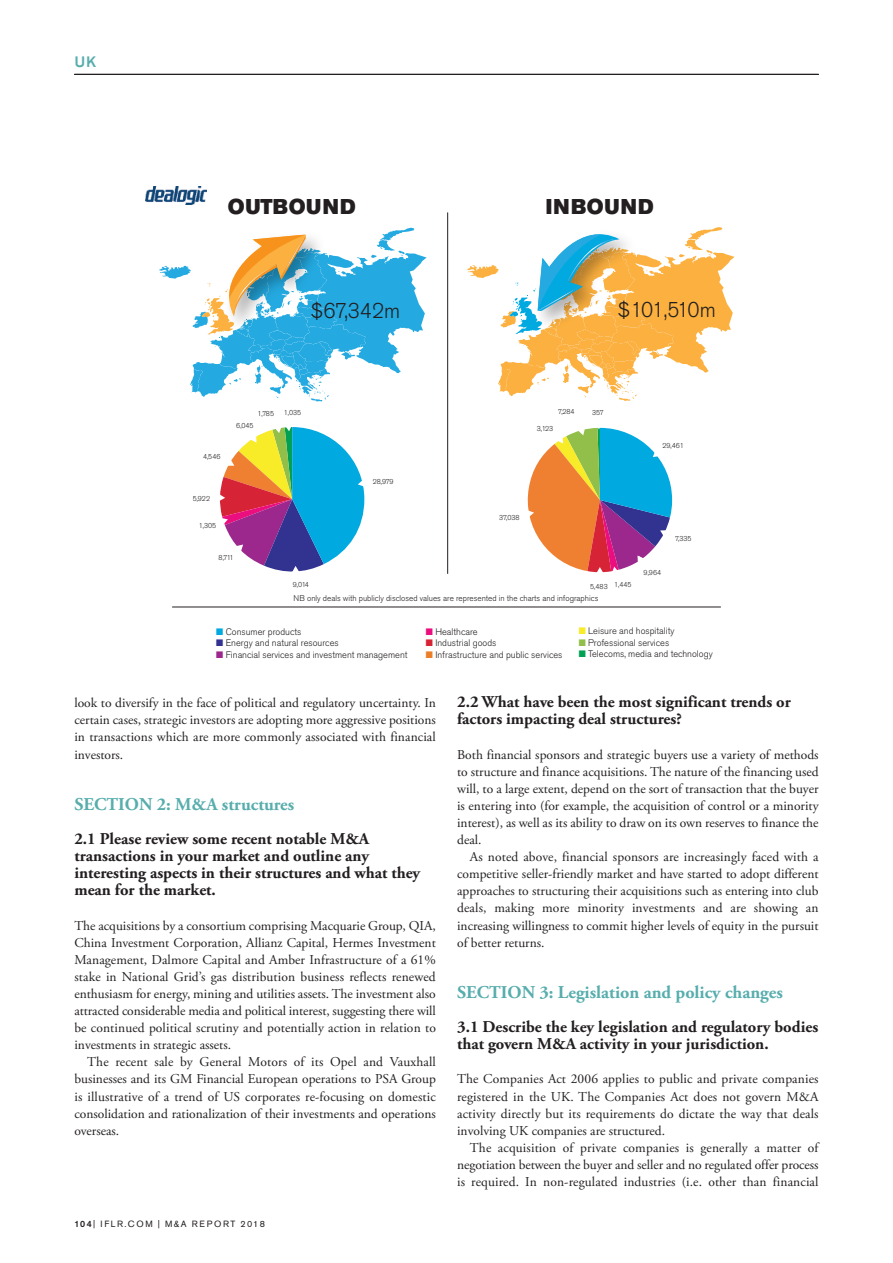
<style>
.page{position:relative;width:893px;height:1263px;background:#fff}
.page>*{position:absolute;margin:0;border:0;box-sizing:border-box;transform-origin:0 0}
.t1{font:300 21.3px "Akzidenz Grotesk Pro";letter-spacing:-.02em;color:#231f20}
.t2{font:21.3px "Akzidenz Grotesk Pro Super";letter-spacing:.03em;color:#231f20}
.t3{font:21.3px "Akzidenz Grotesk Pro Super";letter-spacing:.06em;color:#231f20}
.t4{font:700 18px "Adobe Garamond Pro";color:#58adad}
.t5{font:700 16.5px/17.1px "Adobe Garamond Pro";color:#231f20}
.t6{font:500 15px "Akzidenz Grotesk Pro";color:#58adad}
.t7{font:13.5px/17.1px "Adobe Garamond Pro";color:#231f20;text-align:justify}
.t8{font:300 9.45px "Akzidenz Grotesk Pro";color:#231f20}
.t9{font:9px "Akzidenz Grotesk Pro";letter-spacing:.18em;color:#231f20}
.t10{font:300 8.25px "Akzidenz Grotesk Pro";color:#231f20}
.t11{font:300 7.05px "Akzidenz Grotesk Pro";color:#231f20}
.s1{color:#00a9e0}
.s2{color:#323291}
.s3{color:#9c288d}
.s4{color:#eb0e7e}
.s5{color:#d62335}
.s6{color:#ec7e27}
.s7{color:#f8eb28}
.s8{color:#91bf4a}
.s9{color:#00a055}
.s10{font-weight:500}
</style>
<div class="page">
<hr style="left:74px;top:74px;width:745px;height:1px;background:#231f20">
<img style="left:145px;top:187px;width:61px;height:17px">
<svg style="left:527px;top:427px;width:146px;height:146px"></svg>
<svg style="left:159px;top:228px;width:268px;height:173px"></svg>
<svg style="left:467px;top:227px;width:267px;height:174px"></svg>
<svg style="left:219px;top:427px;width:146px;height:145px"></svg>
<p class="t6" style="left:74px;top:56px;width:23px">UK</p>
<h1 class="t2" style="left:228px;top:198px;width:129px">OUTBOUND</h1>
<h1 class="t3" style="left:546px;top:198px;width:110px">INBOUND</h1>
<h1 class="t1" style="left:311px;top:301px;width:91px">$67,342m</h1>
<h1 class="t1" style="left:618px;top:301px;width:99px">$101,510m</h1>
<p class="t11" style="left:258px;top:410px;width:18px">1,785</p>
<p class="t11" style="left:284px;top:409px;width:19px">1,035</p>
<p class="t11" style="left:558px;top:408px;width:18px">7,284</p>
<p class="t11" style="left:203px;top:453px;width:19px">4,546</p>
<p class="t11" style="left:193px;top:495px;width:19px">5,922</p>
<p class="t11" style="left:199px;top:522px;width:19px">1,305</p>
<p class="t11" style="left:236px;top:423px;width:19px">6,045</p>
<p class="t11" style="left:219px;top:554px;width:16px">8,711</p>
<p class="t11" style="left:293px;top:582px;width:18px">9,014</p>
<p class="t11" style="left:373px;top:479px;width:22px">28,979</p>
<p class="t11" style="left:537px;top:425px;width:18px">3,123</p>
<p class="t11" style="left:499px;top:514px;width:22px">37,038</p>
<p class="t11" style="left:592px;top:409px;width:13px">357</p>
<p class="t11" style="left:590px;top:582px;width:43px">5,483 1,445</p>
<p class="t10" style="left:294px;top:594px;width:306px">NB only deals with publicly disclosed values are represented in the charts and infographics</p>
<p class="t11" style="left:662px;top:443px;width:23px">29,461</p>
<p class="t11" style="left:644px;top:569px;width:19px">9,964</p>
<p class="t11" style="left:675px;top:536px;width:18px">7,335</p>
<p class="t8" style="left:216px;top:628px;width:87px"><span class="s1">■</span> Consumer products</p>
<p class="t8" style="left:216px;top:639px;width:124px"><span class="s2">■</span> Energy and natural resources</p>
<p class="t8" style="left:216px;top:650px;width:193px"><span class="s3">■</span> Financial services and investment management</p>
<p class="t8" style="left:426px;top:628px;width:54px"><span class="s4">■</span> Healthcare</p>
<p class="t8" style="left:426px;top:639px;width:72px"><span class="s5">■</span> Industrial goods</p>
<p class="t8" style="left:426px;top:650px;width:138px"><span class="s6">■</span> Infrastructure and public services</p>
<p class="t8" style="left:579px;top:627px;width:97px"><span class="s7">■</span> Leisure and hospitality</p>
<p class="t8" style="left:579px;top:638px;width:92px"><span class="s8">■</span> Professional services</p>
<p class="t8" style="left:579px;top:650px;width:136px"><span class="s9">■</span> Telecoms, media and technology</p>
<p class="t7" style="left:74px;top:695px;width:363px">look to diversify in the face of political and regulatory uncertainty. In certain cases, strategic investors are adopting more aggressive positions in transactions which are more commonly associated with financial investors.</p>
<h2 class="t4" style="left:74px;top:797px;width:221px">SECTION 2: M&amp;A structures</h2>
<p class="t5" style="left:74px;top:832px;width:347px">2.1 Please review some recent notable M&amp;A transactions in your market and outline any interesting aspects in their structures and what they mean for the market.</p>
<p class="t7" style="left:74px;top:918px;width:363px">The acquisitions by a consortium comprising Macquarie Group, QIA, China Investment Corporation, Allianz Capital, Hermes Investment Management, Dalmore Capital and Amber Infrastructure of a 61% stake in National Grid’s gas distribution business reflects renewed enthusiasm for energy, mining and utilities assets. The investment also attracted considerable media and political interest, suggesting there will be continued political scrutiny and potentially action in relation to investments in strategic assets.</p>
<p class="t7" style="left:74px;top:1055px;width:363px;text-indent:13px">The recent sale by General Motors of its Opel and Vauxhall businesses and its GM Financial European operations to PSA Group is illustrative of a trend of US corporates re-focusing on domestic consolidation and rationalization of their investments and operations overseas.</p>
<p class="t9" style="left:74px;top:1221px;width:192px"><span class="s10">104</span>| IFLR.COM | M&amp;A REPORT 2018</p>
<p class="t5" style="left:457px;top:695px;width:335px">2.2 What have been the most significant trends or factors impacting deal structures?</p>
<p class="t7" style="left:457px;top:747px;width:363px">Both financial sponsors and strategic buyers use a variety of methods to structure and finance acquisitions. The nature of the financing used will, to a large extent, depend on the sort of transaction that the buyer is entering into (for example, the acquisition of control or a minority interest), as well as its ability to draw on its own reserves to finance the deal.</p>
<p class="t7" style="left:457px;top:849px;width:363px;text-indent:13px">As noted above, financial sponsors are increasingly faced with a competitive seller-friendly market and have started to adopt different approaches to structuring their acquisitions such as entering into club deals, making more minority investments and are showing an increasing willingness to commit higher levels of equity in the pursuit of better returns.</p>
<h2 class="t4" style="left:457px;top:985px;width:327px">SECTION 3: Legislation and policy changes</h2>
<p class="t5" style="left:457px;top:1020px;width:363px">3.1 Describe the key legislation and regulatory bodies that govern M&amp;A activity in your jurisdiction.</p>
<p class="t7" style="left:457px;top:1072px;width:363px">The Companies Act 2006 applies to public and private companies registered in the UK. The Companies Act does not govern M&amp;A activity directly but its requirements do dictate the way that deals involving UK companies are structured.</p>
<p class="t7" style="left:457px;top:1140px;width:363px;text-indent:13px">The acquisition of private companies is generally a matter of negotiation between the buyer and seller and no regulated offer process is required. In non-regulated industries (i.e. other than financial</p>
</div>
